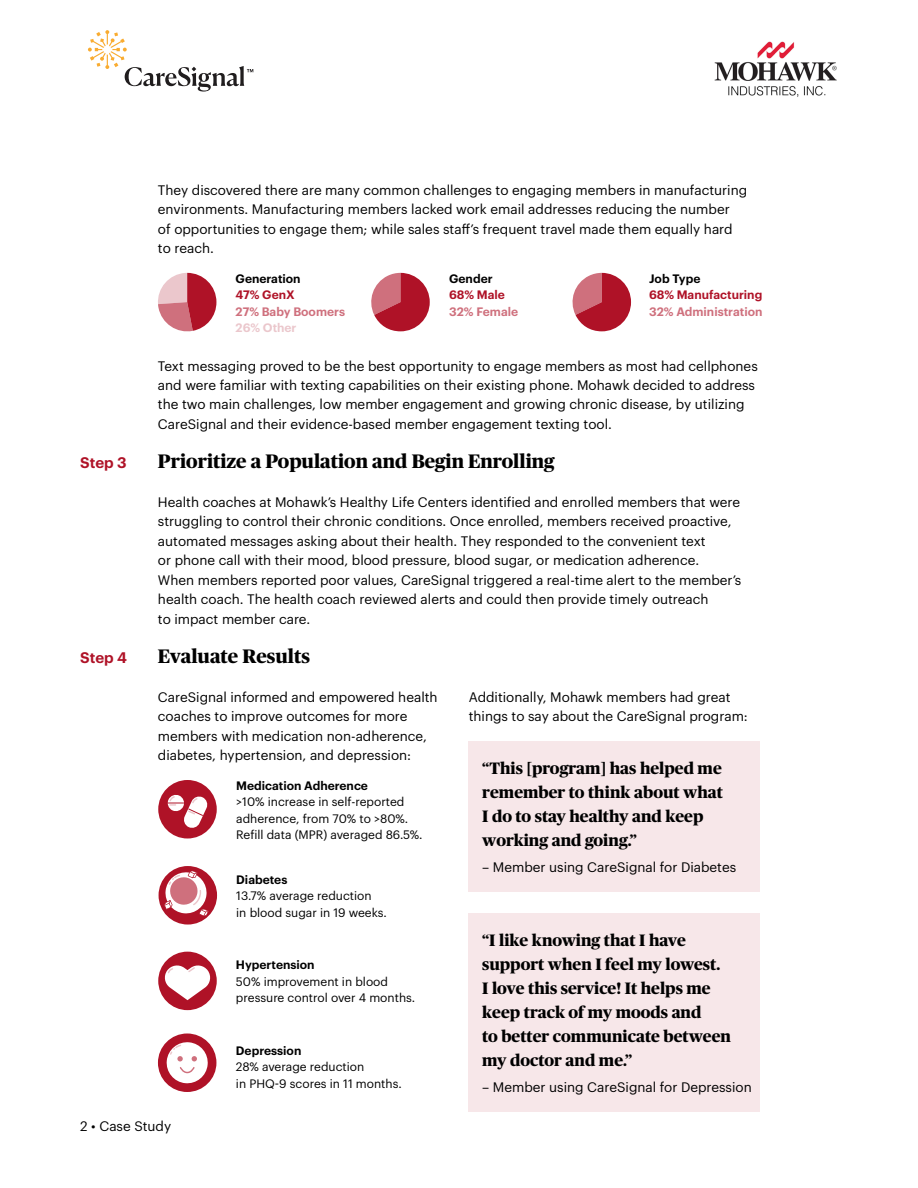
<style>
.page{position:relative;width:918px;height:1188px;background:#fff}
.page>*{position:absolute;margin:0;border:0;box-sizing:border-box;transform-origin:0 0}
.t1{font:800 19.5px "Publico Headline";color:#000}
.t2{font:800 16.5px/24px "Publico Headline";color:#000}
.t3{font:600 15px "Graphik";color:#af1227}
.t4{font:13.5px/19.5px "Graphik";color:#000}
.t5{font:12px/16.5px "Graphik";color:#000}
.t6{font:600 12px "Graphik";color:#000}
.t7{font:600 12px "Graphik";color:#cf707d}
.t8{font:600 12px "Graphik";color:#af1227}
.t9{font:600 12px "Graphik";color:#ebc7cc}
</style>
<div class="page">
<svg style="left:572px;top:273px;width:59px;height:58px"></svg>
<svg style="left:371px;top:273px;width:59px;height:58px"></svg>
<svg style="left:158px;top:273px;width:58px;height:59px"></svg>
<div style="left:158px;top:780px;width:59px;height:59px;background:#af1227;border-radius:50%"></div>
<svg style="left:167px;top:795px;width:41px;height:33px"></svg>
<div style="left:158px;top:1034px;width:58px;height:58px;background:#af1227;border-radius:50%"></div>
<svg style="left:166px;top:1041px;width:43px;height:43px"></svg>
<div style="left:159px;top:866px;width:58px;height:59px;background:#af1227;border-radius:50%"></div>
<svg style="left:164px;top:871px;width:45px;height:45px"></svg>
<div style="left:158px;top:952px;width:59px;height:58px;background:#af1227;border-radius:50%"></div>
<svg style="left:163px;top:964px;width:49px;height:36px"></svg>
<div style="left:469px;top:741px;width:291px;height:150px;background:#f7e7e9"></div>
<div style="left:469px;top:913px;width:291px;height:199px;background:#f7e7e9"></div>
<img style="left:714px;top:41px;width:123px;height:56px">
<svg style="left:88px;top:30px;width:165px;height:62px"></svg>
<p class="t3" style="left:80px;top:451px;width:48px">Step 3</p>
<p class="t3" style="left:80px;top:646px;width:48px">Step 4</p>
<p class="t4" style="left:158px;top:179px;width:591px">They discovered there are many common challenges to engaging members in manufacturing environments. Manufacturing members lacked work email addresses reducing the number<br>of opportunities to engage them; while sales staff’s frequent travel made them equally hard to reach.</p>
<p class="t6" style="left:449px;top:269px;width:45px">Gender</p>
<p class="t8" style="left:449px;top:286px;width:57px">68% Male</p>
<p class="t7" style="left:449px;top:302px;width:70px">32% Female</p>
<p class="t6" style="left:649px;top:269px;width:53px">Job Type</p>
<p class="t8" style="left:649px;top:286px;width:115px">68% Manufacturing</p>
<p class="t7" style="left:649px;top:302px;width:115px">32% Administration</p>
<p class="t6" style="left:236px;top:269px;width:67px">Generation</p>
<p class="t8" style="left:236px;top:286px;width:61px">47% GenX</p>
<p class="t7" style="left:236px;top:302px;width:111px">27% Baby Boomers</p>
<p class="t9" style="left:236px;top:319px;width:62px">26% Other</p>
<p class="t4" style="left:158px;top:355px;width:601px">Text messaging proved to be the best opportunity to engage members as most had cellphones and were familiar with texting capabilities on their existing phone. Mohawk decided to address the two main challenges, low member engagement and growing chronic disease, by utilizing CareSignal and their evidence-based member engagement texting tool.</p>
<h1 class="t1" style="left:158px;top:447px;width:398px">Prioritize a Population and Begin Enrolling</h1>
<p class="t4" style="left:158px;top:491px;width:585px">Health coaches at Mohawk’s Healthy Life Centers identified and enrolled members that were struggling to control their chronic conditions. Once enrolled, members received proactive, automated messages asking about their health. They responded to the convenient text<br>or phone call with their mood, blood pressure, blood sugar, or medication adherence.<br>When members reported poor values, CareSignal triggered a real-time alert to the member’s health coach. The health coach reviewed alerts and could then provide timely outreach<br>to impact member care.</p>
<h1 class="t1" style="left:158px;top:642px;width:154px">Evaluate Results</h1>
<p class="t4" style="left:158px;top:686px;width:281px">CareSignal informed and empowered health coaches to improve outcomes for more members with medication non-adherence, diabetes, hypertension, and depression:</p>
<p class="t4" style="left:469px;top:686px;width:281px">Additionally, Mohawk members had great things to say about the CareSignal program:</p>
<p class="t2" style="left:482px;top:755px;width:242px">“This [program] has helped me remember to think about what<br>I do to stay healthy and keep working and going.”</p>
<p class="t4" style="left:482px;top:856px;width:256px">– Member using CareSignal for Diabetes</p>
<p class="t6" style="left:236px;top:776px;width:133px">Medication Adherence</p>
<p class="t5" style="left:236px;top:793px;width:188px">&gt;10% increase in self-reported adherence, from 70% to &gt;80%.<br>Refill data (MPR) averaged 86.5%.</p>
<p class="t6" style="left:236px;top:870px;width:53px">Diabetes</p>
<p class="t5" style="left:236px;top:887px;width:152px">13.7% average reduction<br>in blood sugar in 19 weeks.</p>
<p class="t6" style="left:236px;top:956px;width:80px">Hypertension</p>
<p class="t5" style="left:236px;top:972px;width:181px">50% improvement in blood pressure control over 4 months.</p>
<p class="t6" style="left:236px;top:1041px;width:67px">Depression</p>
<p class="t5" style="left:236px;top:1058px;width:167px">28% average reduction<br>in PHQ-9 scores in 11 months.</p>
<p class="t2" style="left:482px;top:927px;width:250px">“I like knowing that I have support when I feel my lowest.<br>I love this service! It helps me keep track of my moods and<br>to better communicate between my doctor and me.”</p>
<p class="t4" style="left:482px;top:1076px;width:271px">– Member using CareSignal for Depression</p>
<p class="t4" style="left:80px;top:1115px;width:93px">2 • Case Study</p>
</div>
